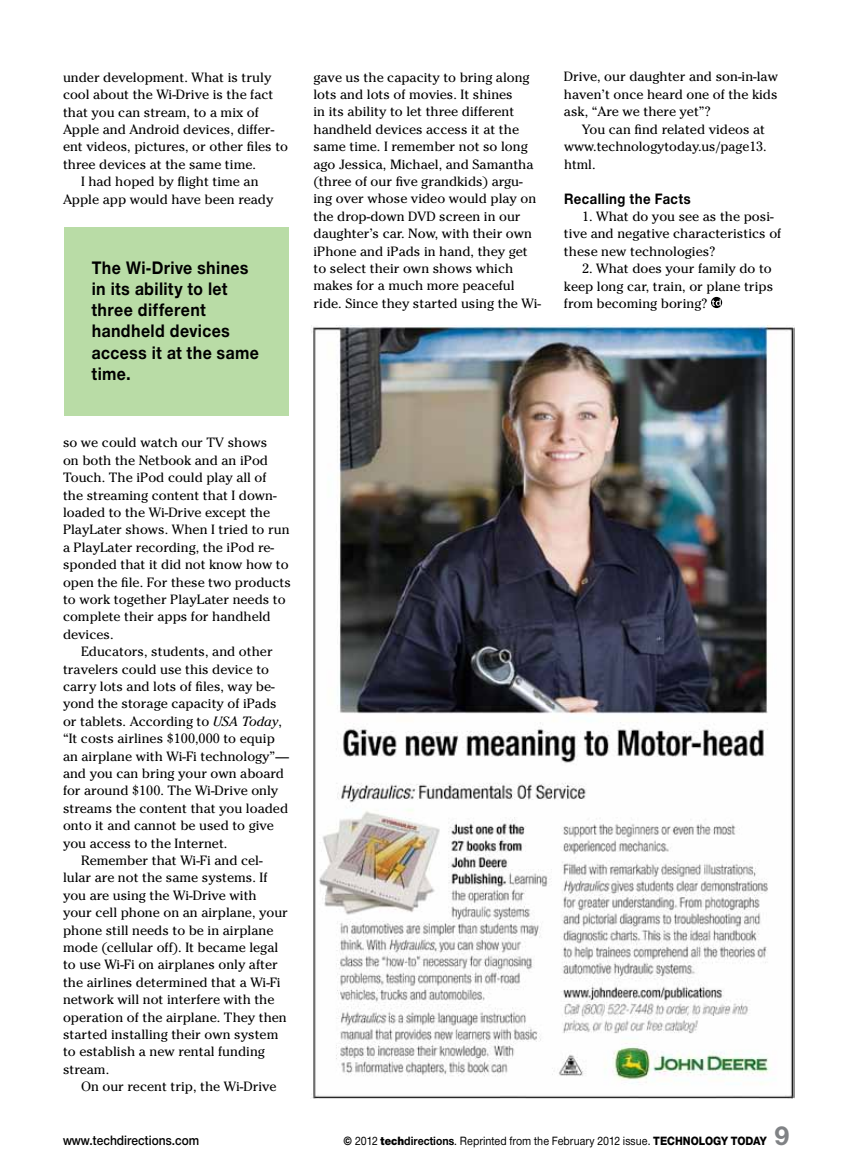
<style>
.page{position:relative;width:864px;height:1175px;background:#fff}
.page>*{position:absolute;margin:0;border:0;box-sizing:border-box;transform-origin:0 0}
.t1{font:700 28.35px "Nimbus San Nov T";color:#808285}
.t2{font:700 18.75px/21px "Nimbus San Nov T";letter-spacing:.025em;color:#000;scale:.9 1}
.t3{font:700 15.6px "Nimbus San Nov T";letter-spacing:.03em;color:#000;scale:.9 1}
.t4{font:600 14.1px "Nimbus San Nov T";color:#000;scale:.9 1}
.t5{font:13.35px/17.4px "Cheltenham";color:#000}
.t6{font:500 12.45px "Nimbus San Nov T";color:#000;scale:.9 1}
.s1{font-style:italic}
.s2{font-family:"Nimbus San Nov T Heav";font-weight:400}
.s3{font-family:"Nimbus San Nov T Blac";font-weight:400}
.s4{font-weight:700}
</style>
<div class="page">
<div style="left:711px;top:297px;width:11px;height:11px;background:#000;border-radius:50%"></div>
<svg style="left:712px;top:299px;width:9px;height:7px"></svg>
<div style="left:65px;top:227px;width:224px;height:189px;background:#b9dca6"></div>
<img style="left:311px;top:325px;width:484px;height:773px">
<p class="t5" style="left:63px;top:69px;width:210px">under development. What is truly</p>
<p class="t5" style="left:63px;top:86px;width:212px">cool about the Wi-Drive is the fact</p>
<p class="t5" style="left:63px;top:103px;width:197px">that you can stream, to a mix of</p>
<p class="t5" style="left:63px;top:121px;width:213px">Apple and Android devices, differ-</p>
<p class="t5" style="left:63px;top:138px;width:227px">ent videos, pictures, or other files to</p>
<p class="t5" style="left:63px;top:155px;width:195px">three devices at the same time.</p>
<p class="t5" style="left:81px;top:173px;width:179px">I had hoped by flight time an</p>
<p class="t5" style="left:63px;top:190px;width:212px">Apple app would have been ready</p>
<h2 class="t2" style="left:92px;top:257px;width:187px">The Wi-Drive shines in its ability to let three different handheld devices access it at the same time.</h2>
<p class="t5" style="left:63px;top:434px;width:229px">so we could watch our TV shows<br>on both the Netbook and an iPod<br>Touch. The iPod could play all of<br>the streaming content that I down&shy;loaded to the Wi-Drive except the<br>PlayLater shows. When I tried to run a PlayLater recording, the iPod re&shy;sponded that it did not know how to open the file. For these two products to work together PlayLater needs to complete their apps for handheld devices.</p>
<p class="t5" style="left:81px;top:643px;width:193px">Educators, students, and other</p>
<p class="t5" style="left:63px;top:660px;width:208px">travelers could use this device to</p>
<p class="t5" style="left:63px;top:677px;width:213px">carry lots and lots of files, way be-</p>
<p class="t5" style="left:63px;top:695px;width:215px">yond the storage capacity of iPads</p>
<p class="t5" style="left:63px;top:712px;width:220px">or tablets. According to <span class="s1">USA Today</span>,</p>
<p class="t5" style="left:63px;top:730px;width:213px">“It costs airlines $100,000 to equip</p>
<p class="t5" style="left:63px;top:747px;width:228px">an airplane with Wi-Fi technology”—</p>
<p class="t5" style="left:63px;top:764px;width:223px">and you can bring your own aboard</p>
<p class="t5" style="left:63px;top:782px;width:217px">for around $100. The Wi-Drive only</p>
<p class="t5" style="left:63px;top:799px;width:227px">streams the content that you loaded</p>
<p class="t5" style="left:63px;top:817px;width:213px">onto it and cannot be used to give</p>
<p class="t5" style="left:63px;top:834px;width:166px">you access to the Internet.</p>
<p class="t5" style="left:81px;top:851px;width:183px">Remember that Wi-Fi and cel-</p>
<p class="t5" style="left:63px;top:869px;width:206px">lular are not the same systems. If</p>
<p class="t5" style="left:63px;top:886px;width:195px">you are using the Wi-Drive with</p>
<p class="t5" style="left:63px;top:904px;width:226px">your cell phone on an airplane, your</p>
<p class="t5" style="left:63px;top:921px;width:212px">phone still needs to be in airplane</p>
<p class="t5" style="left:63px;top:938px;width:217px">mode (cellular off). It became legal</p>
<p class="t5" style="left:63px;top:956px;width:216px">to use Wi-Fi on airplanes only after</p>
<p class="t5" style="left:63px;top:973px;width:219px">the airlines determined that a Wi-Fi</p>
<p class="t5" style="left:63px;top:991px;width:213px">network will not interfere with the</p>
<p class="t5" style="left:63px;top:1008px;width:225px">operation of the airplane. They then</p>
<p class="t5" style="left:63px;top:1025px;width:217px">started installing their own system</p>
<p class="t5" style="left:63px;top:1043px;width:204px">to establish a new rental funding</p>
<p class="t5" style="left:63px;top:1060px;width:48px">stream.</p>
<p class="t5" style="left:81px;top:1077px;width:197px">On our recent trip, the Wi-Drive</p>
<p class="t5" style="left:313px;top:68px;width:229px">gave us the capacity to bring along lots and lots of movies. It shines<br>in its ability to let three different handheld devices access it at the same time. I remember not so long ago Jessica, Michael, and Samantha (three of our five grandkids) argu&shy;ing over whose video would play on the drop-down DVD screen in our daughter’s car. Now, with their own iPhone and iPads in hand, they get to select their own shows which makes for a much more peaceful ride. Since they started using the Wi-</p>
<p class="t5" style="left:564px;top:68px;width:216px;text-align:justify">Drive, our daughter and son-in-law haven’t once heard one of the kids ask, “Are we there yet”?</p>
<p class="t5" style="left:564px;top:120px;width:204px;text-indent:18px">You can find related videos at www.technologytoday.us/page13. html.</p>
<p class="t3" style="left:564px;top:189px;width:142px">Recalling the Facts</p>
<p class="t5" style="left:564px;top:208px;width:219px;text-indent:18px">1. What do you see as the posi&shy;tive and negative characteristics of these new technologies?</p>
<p class="t5" style="left:564px;top:260px;width:211px;text-align:justify;text-indent:18px">2. What does your family do to keep long car, train, or plane trips from becoming boring?</p>
<p class="t4" style="left:63px;top:1132px;width:153px">www.techdirections.com</p>
<p class="t6" style="left:344px;top:1133px;width:472px"><span class="s2">©</span> 2012 <span class="s3">tech</span><span class="s4">directions</span>. Reprinted from the February 2012 issue. <span class="s2">TECHNOLOGY TODAY</span></p>
<h1 class="t1" style="left:774px;top:1119px;width:17px">9</h1>
</div>
